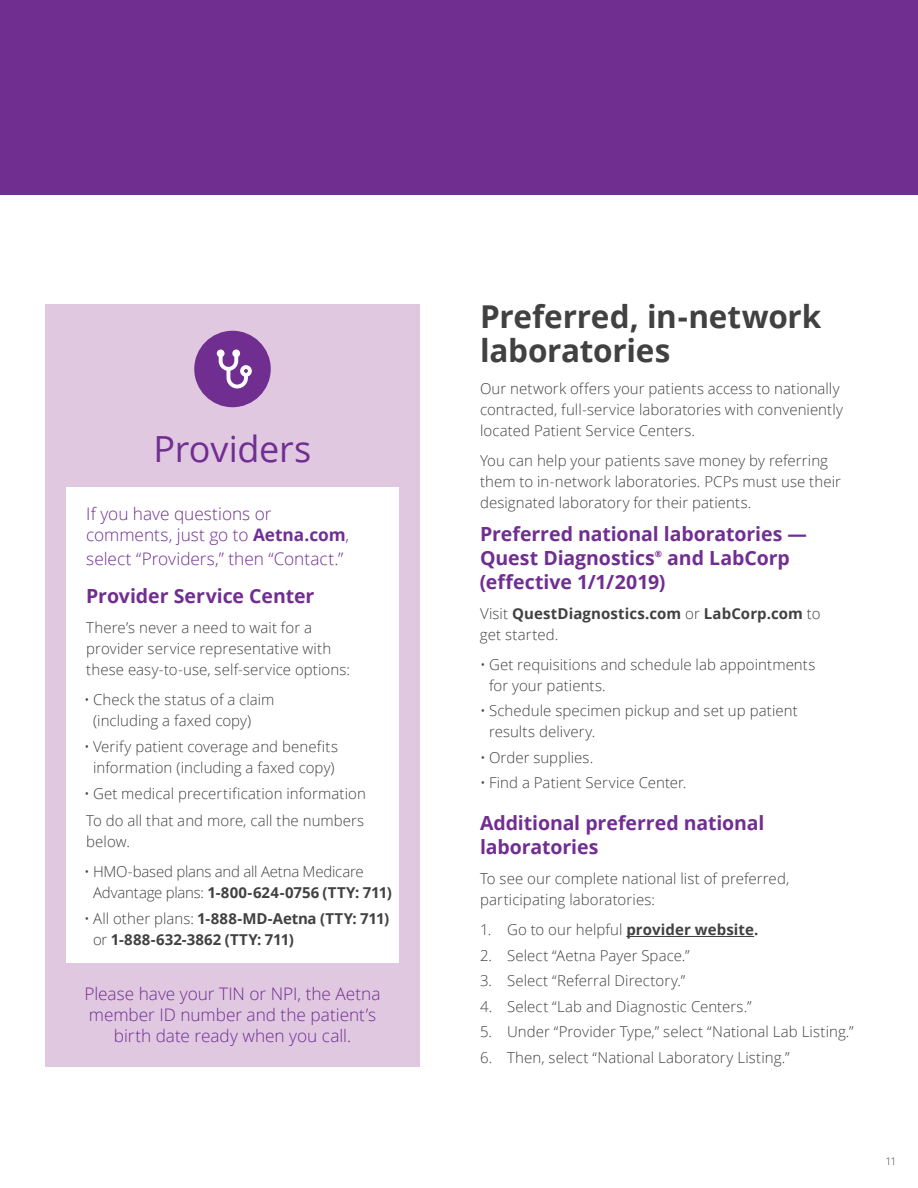
<style>
.page{position:relative;width:918px;height:1188px;background:#fff}
.page>*{position:absolute;margin:0;border:0;box-sizing:border-box;transform-origin:0 0}
.t1{font:36px "Open Sans";letter-spacing:-.01em;color:#712e91}
.t2{font:700 31.5px/34.5px "Open Sans";letter-spacing:-.005em;color:#414142}
.t3{font:700 19.5px/24px "Open Sans";letter-spacing:-.005em;color:#712e91}
.t4{font:300 17.25px/21px "Open Sans";color:#712e91}
.t5{font:300 15px/21px "Open Sans";letter-spacing:.005em;color:#414142}
.t6{font:700 15px/21px "Open Sans";letter-spacing:.005em;color:#414142}
.t7{font:300 15px/21px "Open Sans";letter-spacing:-.015em;color:#414142}
.t8{font:300 10.5px "Open Sans";color:#414142}
.t9{font:700 8.7px "Open Sans";color:#712e91}
.s1{font-weight:700}
.s2{font-weight:300}
</style>
<div class="page">
<div style="left:45px;top:304px;width:375px;height:762px;background:#e0c8e1"></div>
<div style="left:66px;top:487px;width:333px;height:475px;background:#fff"></div>
<div style="left:0;top:0;width:918px;height:195px;background:#712e91"></div>
<hr style="left:626px;top:936px;width:128px;height:1px;background:#414142">
<div style="left:194px;top:331px;width:77px;height:76px;background:#712e91;border-radius:50%"></div>
<svg style="left:217px;top:350px;width:35px;height:38px"></svg>
<h1 class="t1" style="left:154px;top:424px;width:159px">Providers</h1>
<p class="t4" style="left:86px;top:503px;width:265px">If you have questions or comments, just go to <span class="s1">Aetna.com</span>,</p>
<p class="t4" style="left:86px;top:548px;width:258px">select “Providers,” then “Contact.”</p>
<h3 class="t3" style="left:86px;top:583px;width:230px">Provider Service Center</h3>
<p class="t5" style="left:86px;top:616px;width:265px">There’s never a need to wait for a provider service representative with these easy-to-use, self-service options:</p>
<p class="t5" style="left:93px;top:688px;width:183px;text-indent:-9px">• Check the status of a claim (including a faxed copy)</p>
<p class="t5" style="left:84px;top:736px;width:256px;text-align:center">• Verify patient coverage and benefits information (including a faxed copy)</p>
<p class="t5" style="left:84px;top:780px;width:283px;line-height:26.4px">• Get medical precertification information<br>To do all that and more, call the numbers</p>
<p class="t5" style="left:86px;top:831px;width:45px">below.</p>
<p class="t7" style="left:93px;top:861px;width:300px;text-indent:-9px">• HMO-based plans and all Aetna Medicare<br>Advantage plans: <span class="s1">1-800-624-0756 (TTY: 711)</span></p>
<p class="t6" style="left:93px;top:908px;width:298px;text-indent:-9px"><span class="s2">• All other plans:</span> 1-888-MD-Aetna (TTY: 711) <span class="s2">or</span> 1-888-632-3862 (TTY: 711)</p>
<p class="t4" style="left:84px;top:983px;width:298px;text-align:center">Please have your TIN or NPI, the Aetna member ID number and the patient’s birth date ready when you call.</p>
<h2 class="t2" style="left:480px;top:298px;width:343px">Preferred, in-network laboratories</h2>
<p class="t5" style="left:480px;top:378px;width:365px">Our network offers your patients access to nationally contracted, full-service laboratories with conveniently located Patient Service Centers.</p>
<p class="t5" style="left:480px;top:450px;width:362px">You can help your patients save money by referring them to in-network laboratories. PCPs must use their designated laboratory for their patients.</p>
<h3 class="t3" style="left:480px;top:521px;width:328px">Preferred national laboratories —<br>Quest Diagnostics</h3>
<p class="t9" style="left:655px;top:548px;width:9px">®</p>
<h3 class="t3" style="left:667px;top:545px;width:124px">and LabCorp</h3>
<h3 class="t3" style="left:480px;top:569px;width:187px">(effective 1/1/2019)</h3>
<p class="t6" style="left:480px;top:603px;width:342px"><span class="s2">Visit</span> QuestDiagnostics.com <span class="s2">or</span> LabCorp.com <span class="s2">to get started.</span></p>
<p class="t5" style="left:489px;top:654px;width:328px;text-indent:-9px">• Get requisitions and schedule lab appointments for your patients.</p>
<p class="t5" style="left:489px;top:700px;width:310px;text-indent:-9px">• Schedule specimen pickup and set up patient results delivery.</p>
<p class="t5" style="left:480px;top:747px;width:115px">• Order supplies.</p>
<p class="t5" style="left:480px;top:772px;width:208px">• Find a Patient Service Center.</p>
<h3 class="t3" style="left:480px;top:811px;width:286px">Additional preferred national laboratories</h3>
<p class="t5" style="left:480px;top:868px;width:311px">To see our complete national list of preferred, participating laboratories:</p>
<p class="t5" style="left:480px;top:919px;width:280px">1. Go to our helpful <span class="s1">provider website.</span></p>
<p class="t5" style="left:480px;top:945px;width:211px">2. Select “Aetna Payer Space.”</p>
<p class="t5" style="left:480px;top:970px;width:207px">3. Select “Referral Directory.”</p>
<p class="t5" style="left:480px;top:996px;width:273px">4. Select “Lab and Diagnostic Centers.”</p>
<p class="t5" style="left:480px;top:1021px;width:375px">5. Under “Provider Type,” select “National Lab Listing.”</p>
<p class="t5" style="left:480px;top:1047px;width:311px">6. Then, select “National Laboratory Listing.”</p>
<p class="t8" style="left:885px;top:1154px;width:13px">11</p>
</div>
